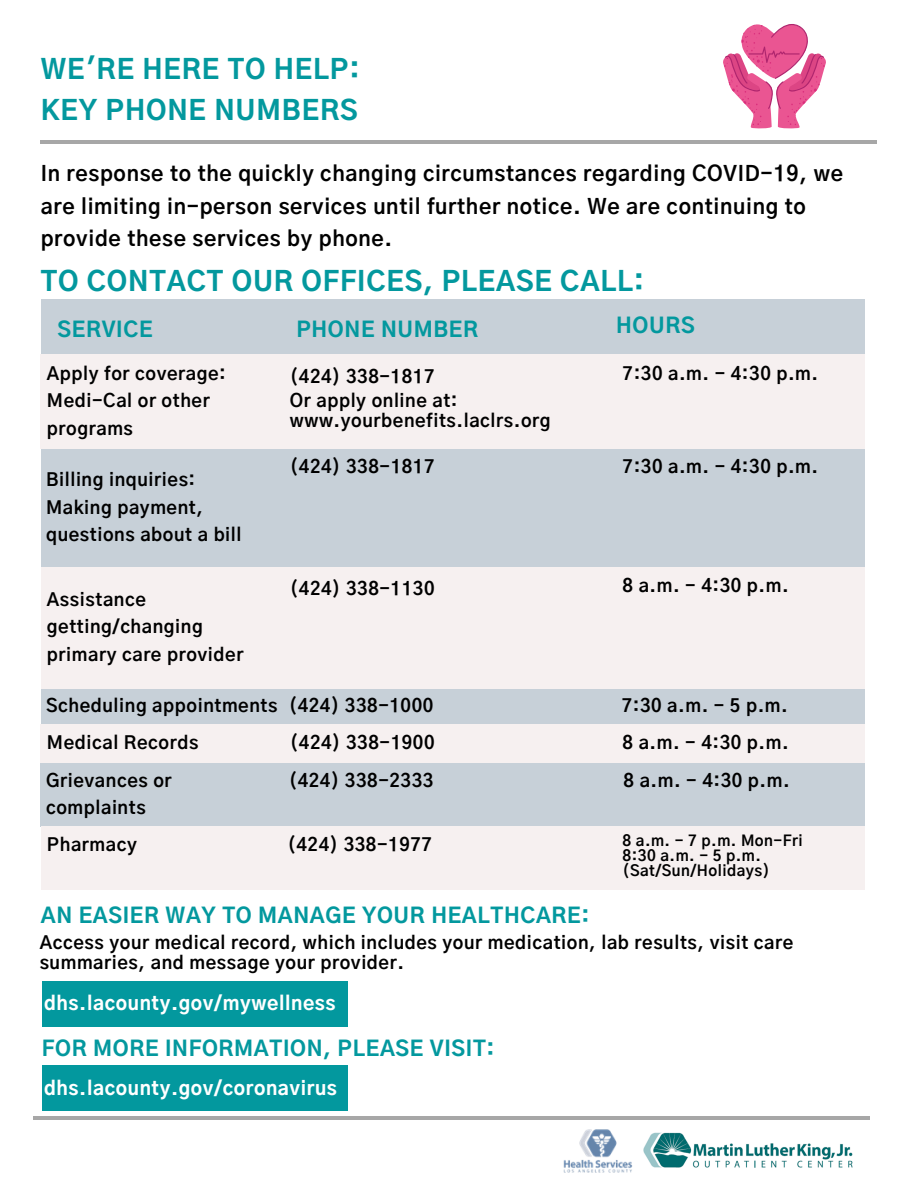
<style>
.page{position:relative;width:918px;height:1188px;background:#fff}
.page>*{position:absolute;margin:0;border:0;box-sizing:border-box;transform-origin:0 0}
.t1{font:800 27px/41.5px "Gothic A1";letter-spacing:.03em;color:#03989e}
.t2{font:700 21px/32.5px "Gothic A1";letter-spacing:.035em;color:#000}
.t3{font:800 21px "Gothic A1";letter-spacing:.03em;color:#03989e}
.t4{font:800 18.9px "Gothic A1";letter-spacing:.03em;color:#fff}
.t5{font:700 18px/27.8px "Gothic A1";letter-spacing:.035em;color:#000}
.t6{font:700 15px/15px "Gothic A1";letter-spacing:.03em;color:#000}
</style>
<div class="page">
<hr style="left:41px;top:140px;width:836px;height:4px;background:#a7a7a7">
<hr style="left:33px;top:1116px;width:837px;height:4px;background:#a7a7a7">
<svg style="left:723px;top:24px;width:103px;height:105px"></svg>
<div style="left:41px;top:299px;width:824px;height:56px;background:#c7d0d8"></div>
<div style="left:41px;top:355px;width:240px;height:94px;background:#f6f0f0"></div>
<div style="left:41px;top:449px;width:240px;height:118px;background:#c7d0d8"></div>
<div style="left:41px;top:567px;width:241px;height:122px;background:#f6f0f0"></div>
<div style="left:41px;top:689px;width:240px;height:36px;background:#c7d0d8"></div>
<div style="left:41px;top:724px;width:240px;height:39px;background:#f6f0f0"></div>
<div style="left:41px;top:763px;width:240px;height:63px;background:#c7d0d8"></div>
<div style="left:41px;top:826px;width:240px;height:64px;background:#f6f0f0"></div>
<div style="left:281px;top:355px;width:335px;height:94px;background:#f6f0f0"></div>
<div style="left:616px;top:355px;width:249px;height:94px;background:#f6f0f0"></div>
<div style="left:281px;top:449px;width:335px;height:118px;background:#c7d0d8"></div>
<div style="left:616px;top:449px;width:249px;height:118px;background:#c7d0d8"></div>
<div style="left:281px;top:567px;width:335px;height:122px;background:#f6f0f0"></div>
<div style="left:616px;top:567px;width:249px;height:122px;background:#f6f0f0"></div>
<div style="left:281px;top:689px;width:335px;height:36px;background:#c7d0d8"></div>
<div style="left:616px;top:689px;width:249px;height:36px;background:#c7d0d8"></div>
<div style="left:281px;top:724px;width:335px;height:39px;background:#f6f0f0"></div>
<div style="left:616px;top:724px;width:249px;height:39px;background:#f6f0f0"></div>
<div style="left:281px;top:763px;width:335px;height:63px;background:#c7d0d8"></div>
<div style="left:616px;top:763px;width:249px;height:63px;background:#c7d0d8"></div>
<div style="left:281px;top:826px;width:335px;height:64px;background:#f6f0f0"></div>
<div style="left:616px;top:826px;width:249px;height:64px;background:#f6f0f0"></div>
<div style="left:42px;top:981px;width:305px;height:46px;background:#03989e"></div>
<div style="left:42px;top:1066px;width:305px;height:45px;background:#03989e"></div>
<img style="left:643px;top:1132px;width:210px;height:36px">
<img style="left:563px;top:1129px;width:69px;height:44px">
<h1 class="t1" style="left:41px;top:50px;width:320px">WE'RE HERE TO HELP:<br>KEY PHONE NUMBERS</h1>
<p class="t2" style="left:41px;top:159px;width:804px">In response to the quickly changing circumstances regarding COVID-19, we are limiting in-person services until further notice. We are continuing to provide these services by phone.</p>
<h1 class="t1" style="left:41px;top:262px;width:605px">TO CONTACT OUR OFFICES, PLEASE CALL:</h1>
<p class="t3" style="left:58px;top:320px;width:97px">SERVICE</p>
<p class="t3" style="left:296px;top:320px;width:183px">PHONE NUMBER</p>
<p class="t3" style="left:616px;top:317px;width:80px">HOURS</p>
<p class="t5" style="left:47px;top:360px;width:180px">Apply for coverage:<br>Medi-Cal or other programs</p>
<p class="t5" style="left:46px;top:467px;width:197px">Billing inquiries:<br>Making payment, questions about a bill</p>
<p class="t5" style="left:47px;top:586px;width:198px">Assistance getting/changing primary care provider</p>
<p class="t5" style="left:46px;top:688px;width:233px;line-height:37.2px">Scheduling appointments<br>Medical Records<br>Grievances or</p>
<p class="t5" style="left:46px;top:795px;width:101px">complaints</p>
<p class="t5" style="left:290px;top:366px;width:169px;line-height:23.4px">(424) 338-1817<br>Or apply online at:</p>
<p class="t5" style="left:290px;top:408px;width:262px">www.yourbenefits.laclrs.org</p>
<p class="t5" style="left:623px;top:360px;width:197px">7:30 a.m. - 4:30 p.m.</p>
<p class="t5" style="left:290px;top:454px;width:146px">(424) 338-1817</p>
<p class="t5" style="left:623px;top:454px;width:197px">7:30 a.m. - 4:30 p.m.</p>
<p class="t5" style="left:290px;top:575px;width:146px">(424) 338-1130</p>
<p class="t5" style="left:623px;top:573px;width:168px">8 a.m. - 4:30 p.m.</p>
<p class="t5" style="left:289px;top:693px;width:146px">(424) 338-1000</p>
<p class="t5" style="left:622px;top:693px;width:168px">7:30 a.m. - 5 p.m.</p>
<p class="t5" style="left:290px;top:730px;width:146px">(424) 338-1900</p>
<p class="t5" style="left:623px;top:730px;width:168px">8 a.m. - 4:30 p.m.</p>
<p class="t5" style="left:289px;top:767px;width:146px">(424) 338-2333</p>
<p class="t5" style="left:624px;top:767px;width:168px">8 a.m. - 4:30 p.m.</p>
<p class="t5" style="left:288px;top:832px;width:146px">(424) 338-1977</p>
<p class="t6" style="left:623px;top:834px;width:182px">8 a.m. - 7 p.m. Mon-Fri<br>8:30 a.m. - 5 p.m. (Sat/Sun/Holidays)</p>
<p class="t3" style="left:41px;top:906px;width:550px">AN EASIER WAY TO MANAGE YOUR HEALTHCARE:</p>
<p class="t5" style="left:40px;top:933px;width:755px;line-height:20.4px">Access your medical record, which includes your medication, lab results, visit care summaries, and message your provider.</p>
<p class="t5" style="left:47px;top:832px;width:91px">Pharmacy</p>
<p class="t4" style="left:44px;top:995px;width:293px">dhs.lacounty.gov/mywellness</p>
<p class="t3" style="left:42px;top:1039px;width:454px">FOR MORE INFORMATION, PLEASE VISIT:</p>
<p class="t4" style="left:44px;top:1080px;width:294px">dhs.lacounty.gov/coronavirus</p>
</div>
